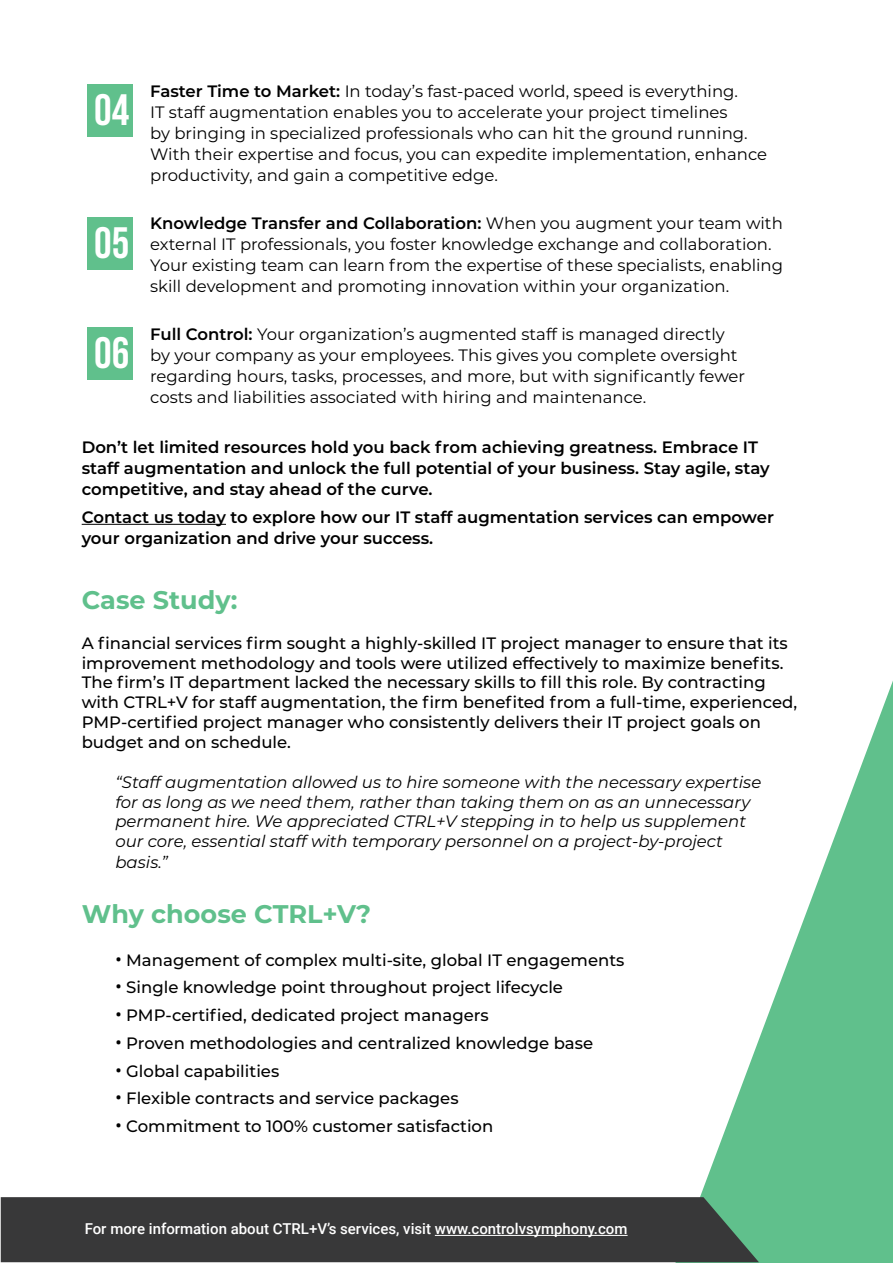
<style>
.page{position:relative;width:893px;height:1263px;background:#fff}
.page>*{position:absolute;margin:0;border:0;box-sizing:border-box;transform-origin:0 0}
.t1{font:43.95px "Bebas Neue";color:#fff}
.t2{font:700 25.5px "Montserrat";color:#60c08c}
.t3{font:16.5px/21px "Montserrat";color:#000}
.t4{font:500 16.5px/19.8px "Montserrat";color:#000}
.t5{font:600 16.5px/21px "Montserrat";color:#000}
.t6{font:italic 16.5px/20.1px "Montserrat";color:#000}
.t7{font:500 15px "Roboto";color:#fff}
.s1{font-weight:600}
.s2{font-family:"Roboto";font-size:18px}
</style>
<div class="page">
<div style="left:87px;top:84px;width:46px;height:53px;background:#60c08c"></div>
<div style="left:87px;top:217px;width:46px;height:52px;background:#60c08c"></div>
<div style="left:87px;top:327px;width:46px;height:53px;background:#60c08c"></div>
<hr style="left:82px;top:524px;width:144px;height:1px;background:#000">
<svg style="left:675px;top:681px;width:218px;height:582px"></svg>
<div style="left:1px;top:1197px;width:758px;height:65px;background:#383839"></div>
<hr style="left:435px;top:1235px;width:193px;height:1px;background:#fff">
<h1 class="t1" style="left:94px;top:85px;width:37px">04</h1>
<h1 class="t1" style="left:94px;top:217px;width:37px">05</h1>
<h1 class="t1" style="left:94px;top:327px;width:37px">06</h1>
<p class="t3" style="left:150px;top:80px;width:618px"><span class="s1">Faster Time to Market:</span> In today’s fast-paced world, speed is everything.<br>IT staff augmentation enables you to accelerate your project timelines<br>by bringing in specialized professionals who can hit the ground running.<br>With their expertise and focus, you can expedite implementation, enhance productivity, and gain a competitive edge.</p>
<p class="t3" style="left:150px;top:212px;width:634px"><span class="s1">Knowledge Transfer and Collaboration:</span> When you augment your team with external IT professionals, you foster knowledge exchange and collaboration.<br>Your existing team can learn from the expertise of these specialists, enabling skill development and promoting innovation within your organization.</p>
<p class="t3" style="left:150px;top:323px;width:596px"><span class="s1">Full Control:</span> Your organization’s augmented staff is managed directly by your company as your employees. This gives you complete oversight regarding hours, tasks, processes, and more, but with significantly fewer costs and liabilities associated with hiring and maintenance.</p>
<p class="t5" style="left:82px;top:436px;width:690px">Don’t let limited resources hold you back from achieving greatness. Embrace IT staff augmentation and unlock the full potential of your business. Stay agile, stay competitive, and stay ahead of the curve.</p>
<p class="t5" style="left:82px;top:506px;width:694px">Contact us today to explore how our IT staff augmentation services can empower your organization and drive your success.</p>
<h2 class="t2" style="left:82px;top:581px;width:157px">Case Study:</h2>
<p class="t4" style="left:82px;top:632px;width:717px">A financial services firm sought a highly-skilled IT project manager to ensure that its improvement methodology and tools were utilized effectively to maximize benefits.<br>The firm’s IT department lacked the necessary skills to fill this role. By contracting with CTRL+V for staff augmentation, the firm benefited from a full-time, experienced, PMP-certified project manager who consistently delivers their IT project goals on budget and on schedule.</p>
<p class="t6" style="left:115px;top:771px;width:647px">“Staff augmentation allowed us to hire someone with the necessary expertise for as long as we need them, rather than taking them on as an unnecessary permanent hire. We appreciated CTRL+V stepping in to help us supplement our core, essential staff with temporary personnel on a project-by-project basis.”</p>
<h2 class="t2" style="left:82px;top:895px;width:291px">Why choose CTRL+V?</h2>
<p class="t4" style="left:115px;top:949px;width:511px"><span class="s2">•</span> Management of complex multi-site, global IT engagements</p>
<p class="t4" style="left:115px;top:977px;width:449px"><span class="s2">•</span> Single knowledge point throughout project lifecycle</p>
<p class="t4" style="left:115px;top:1005px;width:375px"><span class="s2">•</span> PMP-certified, dedicated project managers</p>
<p class="t4" style="left:115px;top:1032px;width:479px"><span class="s2">•</span> Proven methodologies and centralized knowledge base</p>
<p class="t4" style="left:115px;top:1060px;width:165px"><span class="s2">•</span> Global capabilities</p>
<p class="t4" style="left:115px;top:1088px;width:345px"><span class="s2">•</span> Flexible contracts and service packages</p>
<p class="t4" style="left:115px;top:1116px;width:379px"><span class="s2">•</span> Commitment to 100% customer satisfaction</p>
<p class="t7" style="left:85px;top:1218px;width:544px">For more information about CTRL+V’s services, visit www.controlvsymphony.com</p>
</div>
